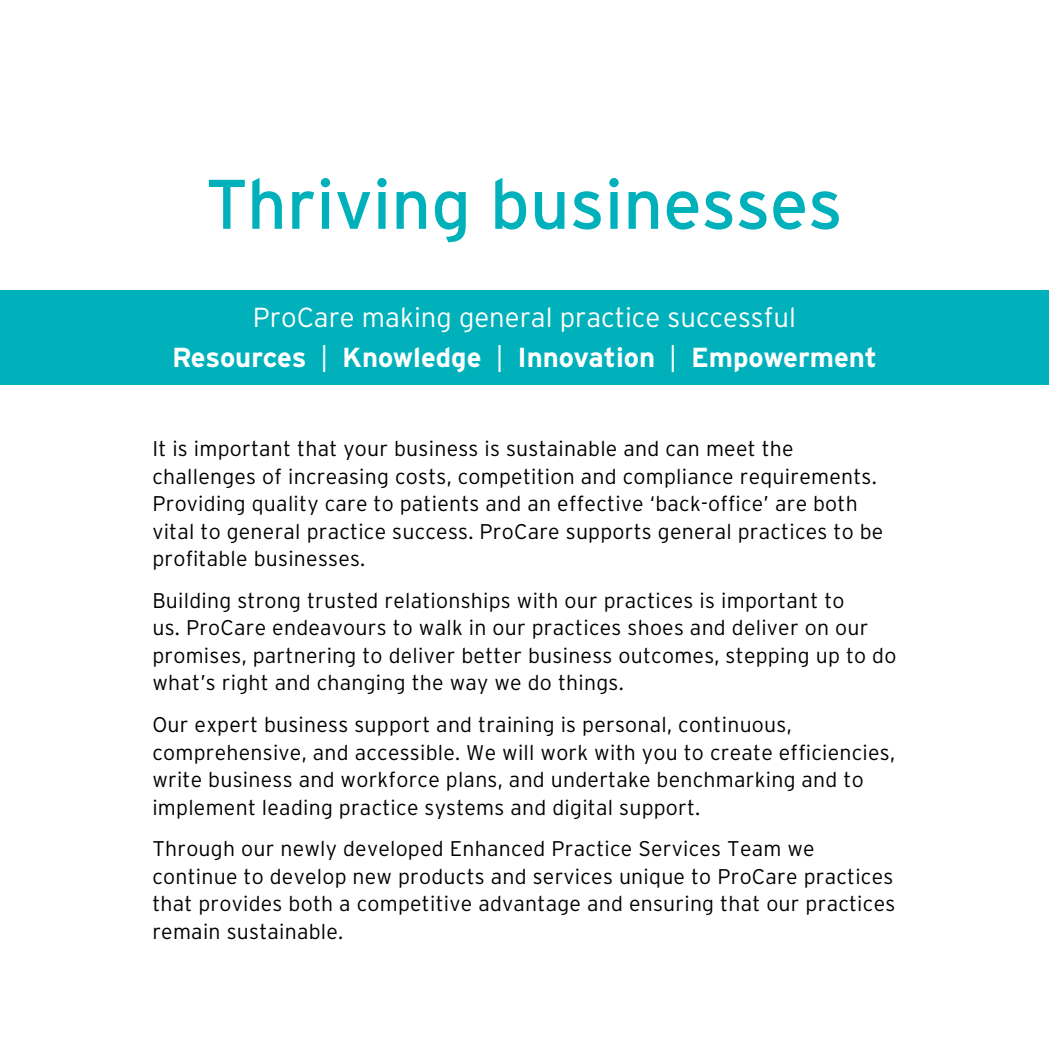
<style>
.page{position:relative;width:1049px;height:1049px;background:#fff}
.page>*{position:absolute;margin:0;border:0;box-sizing:border-box;transform-origin:0 0}
.t1{font:70px "Interstate";color:#00b1bb}
.t2{font:300 27.5px/39.5px "Interstate";color:#fff;text-align:center}
.t3{font:300 21.25px/27.5px "Interstate";letter-spacing:.01em;color:#000}
.s1{font-weight:700}
</style>
<div class="page">
<div style="left:0;top:290px;width:1049px;height:95px;background:#00b1bb"></div>
<h1 class="t1" style="left:206px;top:165px;width:639px">Thriving businesses</h1>
<p class="t2" style="left:172px;top:298px;width:706px">ProCare making general practice successful<br><span class="s1">Resources</span> | <span class="s1">Knowledge</span> | <span class="s1">Innovation</span> | <span class="s1">Empowerment</span></p>
<p class="t3" style="left:152px;top:435px;width:732px">It is important that your business is sustainable and can meet the challenges of increasing costs, competition and compliance requirements.<br>Providing quality care to patients and an effective ‘back-office’ are both vital to general practice success. ProCare supports general practices to be profitable businesses.</p>
<p class="t3" style="left:152px;top:586px;width:745px">Building strong trusted relationships with our practices is important to<br>us. ProCare endeavours to walk in our practices shoes and deliver on our promises, partnering to deliver better business outcomes, stepping up to do what’s right and changing the way we do things.</p>
<p class="t3" style="left:152px;top:710px;width:744px">Our expert business support and training is personal, continuous, comprehensive, and accessible. We will work with you to create efficiencies, write business and workforce plans, and undertake benchmarking and to implement leading practice systems and digital support.</p>
<p class="t3" style="left:152px;top:835px;width:744px">Through our newly developed Enhanced Practice Services Team we continue to develop new products and services unique to ProCare practices that provides both a competitive advantage and ensuring that our practices remain sustainable.</p>
</div>
